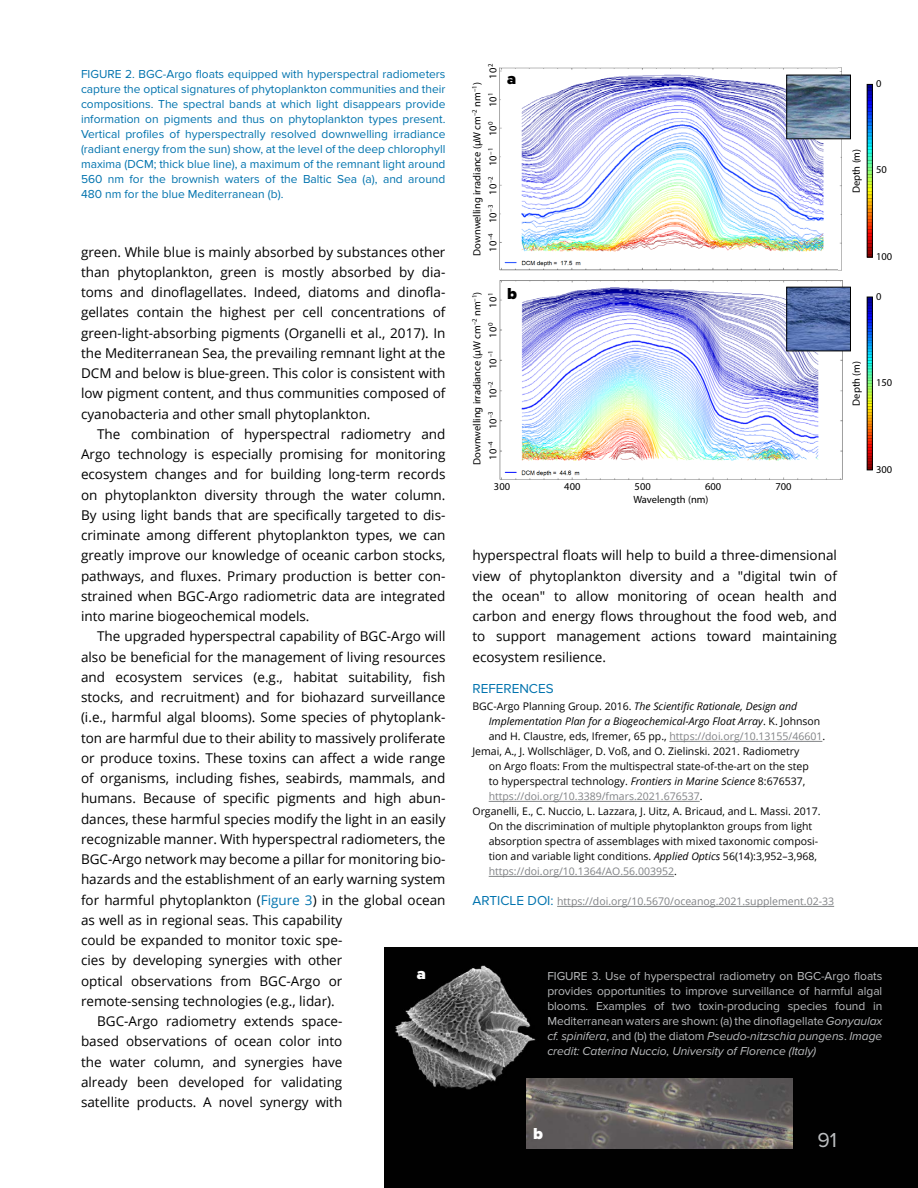
<style>
.page{position:relative;width:918px;height:1188px;background:#fff}
.page>*{position:absolute;margin:0;border:0;box-sizing:border-box;transform-origin:0 0}
.t1{font:21px "Proxima Nova";color:#bcbec0}
.t2{font:900 16.5px "Proxima Nova";color:#000}
.t3{font:900 16.5px "Proxima Nova";color:#fff}
.t4{font:13.5px/20.2px "Open Sans";color:#000;text-align:justify}
.t5{font:13.5px "Proxima Nova";color:#0073ae}
.t6{font:12px/15px "Proxima Nova";color:#0073ae;text-align:justify}
.t7{font:12px/15px "Proxima Nova";letter-spacing:-.005em;color:#bcbec0;text-align:justify}
.t8{font:10.5px "Open Sans";color:#000}
.t9{font:10.5px/12.9px "Myriad Pro";color:#000}
.t10{font:10.5px "Open Sans";color:#808285}
.t11{font:italic 10.5px "Open Sans";color:#000}
.s1{color:#0073ae}
.s2{font-style:normal}
.s3{color:#808285}
.s4{font-style:italic}
.s5{color:#000}
.s6{font-family:"Proxima Nova";font-size:13.5px;color:#0073ae}
</style>
<div class="page">
<hr style="left:669px;top:741px;width:153px;height:1px;background:#808285">
<hr style="left:489px;top:801px;width:211px;height:1px;background:#808285">
<hr style="left:489px;top:876px;width:185px;height:1px;background:#808285">
<hr style="left:557px;top:906px;width:277px;height:1px;background:#808285">
<img style="left:499px;top:280px;width:352px;height:200px">
<img style="left:500px;top:67px;width:338px;height:204px">
<img style="left:788px;top:289px;width:61px;height:60px">
<div style="left:786px;top:287px;width:65px;height:64px;border:1px solid #000"></div>
<img style="left:869px;top:86px;width:2px;height:169px">
<div style="left:867px;top:84px;width:6px;height:173px;border:1px solid #000"></div>
<img style="left:869px;top:299px;width:2px;height:169px">
<div style="left:867px;top:297px;width:6px;height:173px;border:1px solid #000"></div>
<img style="left:838px;top:67px;width:13px;height:204px">
<img style="left:788px;top:77px;width:61px;height:60px">
<div style="left:786px;top:75px;width:65px;height:64px;border:1px solid #000"></div>
<img style="left:384px;top:947px;width:534px;height:241px">
<img style="left:527px;top:1079px;width:266px;height:69px">
<p class="t6" style="left:81px;top:66px;width:366px">FIGURE 2. BGC-Argo floats equipped with hyperspectral radiometers capture the optical signatures of phytoplankton communities and their compositions. The spectral bands at which light disappears provide information on pigments and thus on phytoplankton types present.<br>Vertical profiles of hyperspectrally resolved downwelling irradiance (radiant energy from the sun) show, at the level of the deep chlorophyll maxima (DCM; thick blue line), a maximum of the remnant light around 560 nm for the brownish waters of the Baltic Sea (a), and around 480 nm for the blue Mediterranean (b).</p>
<p class="t4" style="left:81px;top:241px;width:366px">green. While blue is mainly absorbed by substances other than phytoplankton, green is mostly absorbed by dia&shy;toms and dinoflagellates. Indeed, diatoms and dinofla&shy;gellates contain the highest per cell concentrations of green-light-absorbing pigments (Organelli et al., 2017). In the Mediterranean Sea, the prevailing remnant light at the DCM and below is blue-green. This color is consistent with low pigment content, and thus communities composed of cyanobacteria and other small phytoplankton.</p>
<p class="t4" style="left:81px;top:423px;width:366px;text-indent:16px">The combination of hyperspectral radiometry and Argo technology is especially promising for monitoring ecosystem changes and for building long-term records on phytoplankton diversity through the water column.<br>By using light bands that are specifically targeted to dis&shy;criminate among different phytoplankton types, we can greatly improve our knowledge of oceanic carbon stocks, pathways, and fluxes. Primary production is better con&shy;strained when BGC-Argo radiometric data are integrated into marine biogeochemical models.</p>
<p class="t4" style="left:81px;top:626px;width:366px;text-indent:16px">The upgraded hyperspectral capability of BGC-Argo will also be beneficial for the management of living resources and ecosystem services (e.g., habitat suitability, fish stocks, and recruitment) and for biohazard surveillance (i.e., harmful algal blooms). Some species of phytoplank&shy;ton are harmful due to their ability to massively proliferate or produce toxins. These toxins can affect a wide range of organisms, including fishes, seabirds, mammals, and humans. Because of specific pigments and high abun&shy;dances, these harmful species modify the light in an easily recognizable manner. With hyperspectral radiometers, the BGC-Argo network may become a pillar for monitoring bio&shy;hazards and the establishment of an early warning system for harmful phytoplankton (<span class="s1">Figure 3</span>) in the global ocean</p>
<p class="t4" style="left:81px;top:909px;width:263px">as well as in regional seas. This capability</p>
<p class="t4" style="left:81px;top:930px;width:263px">could be expanded to monitor toxic spe-</p>
<p class="t4" style="left:81px;top:950px;width:263px">cies by developing synergies with other</p>
<p class="t4" style="left:81px;top:970px;width:263px">optical observations from BGC-Argo or</p>
<p class="t4" style="left:81px;top:990px;width:255px">remote-sensing technologies (e.g., lidar).</p>
<p class="t4" style="left:97px;top:1011px;width:247px">BGC-Argo radiometry extends space-</p>
<p class="t4" style="left:81px;top:1031px;width:263px">based observations of ocean color into</p>
<p class="t4" style="left:81px;top:1051px;width:263px">the water column, and synergies have</p>
<p class="t4" style="left:81px;top:1071px;width:263px">already been developed for validating</p>
<p class="t4" style="left:81px;top:1092px;width:263px">satellite products. A novel synergy with</p>
<p class="t3" style="left:417px;top:961px;width:11px">a</p>
<p class="t9" style="left:486px;top:79px;width:16px;rotate:-90deg">10<sup>2</sup></p>
<p class="t2" style="left:507px;top:67px;width:11px">a</p>
<p class="t9" style="left:470px;top:256px;width:175px;rotate:-90deg">Downwelling irradiance (µW cm<sup>–2</sup> nm<sup>–1</sup>)</p>
<p class="t9" style="left:470px;top:465px;width:175px;rotate:-90deg">Downwelling irradiance (µW cm<sup>–2</sup> nm<sup>–1</sup>)</p>
<p class="t9" style="left:486px;top:107px;width:16px;rotate:-90deg">10<sup>1</sup></p>
<p class="t9" style="left:486px;top:136px;width:16px;rotate:-90deg">10<sup>0</sup></p>
<p class="t9" style="left:486px;top:166px;width:20px;rotate:-90deg">10<sup>–1</sup></p>
<p class="t9" style="left:486px;top:195px;width:20px;rotate:-90deg">10<sup>–2</sup></p>
<p class="t9" style="left:486px;top:223px;width:20px;rotate:-90deg">10<sup>–3</sup></p>
<p class="t9" style="left:486px;top:252px;width:20px;rotate:-90deg">10<sup>–4</sup></p>
<p class="t2" style="left:507px;top:281px;width:11px">b</p>
<p class="t9" style="left:486px;top:308px;width:16px;rotate:-90deg">10<sup>1</sup></p>
<p class="t9" style="left:486px;top:338px;width:16px;rotate:-90deg">10<sup>0</sup></p>
<p class="t9" style="left:486px;top:369px;width:20px;rotate:-90deg">10<sup>–1</sup></p>
<p class="t9" style="left:486px;top:399px;width:20px;rotate:-90deg">10<sup>–2</sup></p>
<p class="t9" style="left:486px;top:429px;width:20px;rotate:-90deg">10<sup>–3</sup></p>
<p class="t9" style="left:486px;top:460px;width:20px;rotate:-90deg">10<sup>–4</sup></p>
<p class="t9" style="left:494px;top:480px;width:18px">300</p>
<p class="t9" style="left:564px;top:480px;width:18px">400</p>
<p class="t9" style="left:635px;top:480px;width:18px">500</p>
<p class="t9" style="left:633px;top:480px;width:89px;text-indent:72px">600<br>Wavelength (nm)</p>
<p class="t9" style="left:775px;top:480px;width:18px">700</p>
<p class="t9" style="left:876px;top:77px;width:7px">0</p>
<p class="t9" style="left:850px;top:193px;width:46px;rotate:-90deg">Depth (m)</p>
<p class="t9" style="left:876px;top:163px;width:12px">50</p>
<p class="t9" style="left:876px;top:250px;width:18px">100</p>
<p class="t9" style="left:876px;top:290px;width:7px">0</p>
<p class="t9" style="left:850px;top:406px;width:46px;rotate:-90deg">Depth (m)</p>
<p class="t9" style="left:876px;top:376px;width:18px">150</p>
<p class="t9" style="left:876px;top:463px;width:18px">300</p>
<p class="t4" style="left:472px;top:545px;width:366px">hyperspectral floats will help to build a three-dimensional view of phytoplankton diversity and a "digital twin of the ocean" to allow monitoring of ocean health and carbon and energy flows throughout the food web, and to support management actions toward maintaining ecosystem resilience.</p>
<p class="t5" style="left:472px;top:681px;width:83px">REFERENCES</p>
<p class="t11" style="left:472px;top:698px;width:326px"><span class="s2">BGC-Argo Planning Group. 2016.</span> The Scientific Rationale, Design and</p>
<p class="t11" style="left:489px;top:714px;width:333px">Implementation Plan for a Biogeochemical-Argo Float Array<span class="s2">. K. Johnson</span></p>
<p class="t8" style="left:489px;top:729px;width:338px">and H. Claustre, eds, Ifremer, 65 pp., <span class="s3">https://doi.org/10.13155/46601</span>.</p>
<p class="t8" style="left:472px;top:744px;width:328px">Jemai, A., J. Wollschläger, D. Voß, and O. Zielinski. 2021. Radiometry</p>
<p class="t8" style="left:489px;top:759px;width:322px">on Argo floats: From the multispectral state-of-the-art on the step</p>
<p class="t8" style="left:489px;top:774px;width:318px">to hyperspectral technology. <span class="s4">Frontiers in Marine Science</span> 8:676537,</p>
<p class="t10" style="left:489px;top:789px;width:215px">https://doi.org/10.3389/fmars.2021.676537<span class="s5">.</span></p>
<p class="t8" style="left:472px;top:804px;width:350px">Organelli, E., C. Nuccio, L. Lazzara, J. Uitz, A. Bricaud, and L. Massi. 2017.</p>
<p class="t8" style="left:489px;top:819px;width:325px">On the discrimination of multiple phytoplankton groups from light</p>
<p class="t8" style="left:489px;top:834px;width:331px">absorption spectra of assemblages with mixed taxonomic composi-</p>
<p class="t8" style="left:489px;top:849px;width:330px">tion and variable light conditions. <span class="s4">Applied Optics</span> 56(14):3,952–3,968,</p>
<p class="t10" style="left:489px;top:864px;width:190px">https://doi.org/10.1364/AO.56.003952<span class="s5">.</span></p>
<p class="t10" style="left:472px;top:893px;width:363px"><span class="s6">ARTICLE DOI:</span> https://doi.org/10.5670/oceanog.2021.supplement.02-33</p>
<p class="t7" style="left:547px;top:969px;width:336px">FIGURE 3. Use of hyperspectral radiometry on BGC-Argo floats provides opportunities to improve surveillance of harmful algal blooms. Examples of two toxin-producing species found in Mediterranean waters are shown: (a) the dinoflagellate <span class="s4">Gonyaulax cf. spinifera</span>, and (b) the diatom <span class="s4">Pseudo-nitzschia pungens</span>. <span class="s4">Image credit: Caterina Nuccio, University of Florence (Italy)</span></p>
<p class="t3" style="left:533px;top:1122px;width:11px">b</p>
<h1 class="t1" style="left:817px;top:1128px;width:21px">91</h1>
</div>
